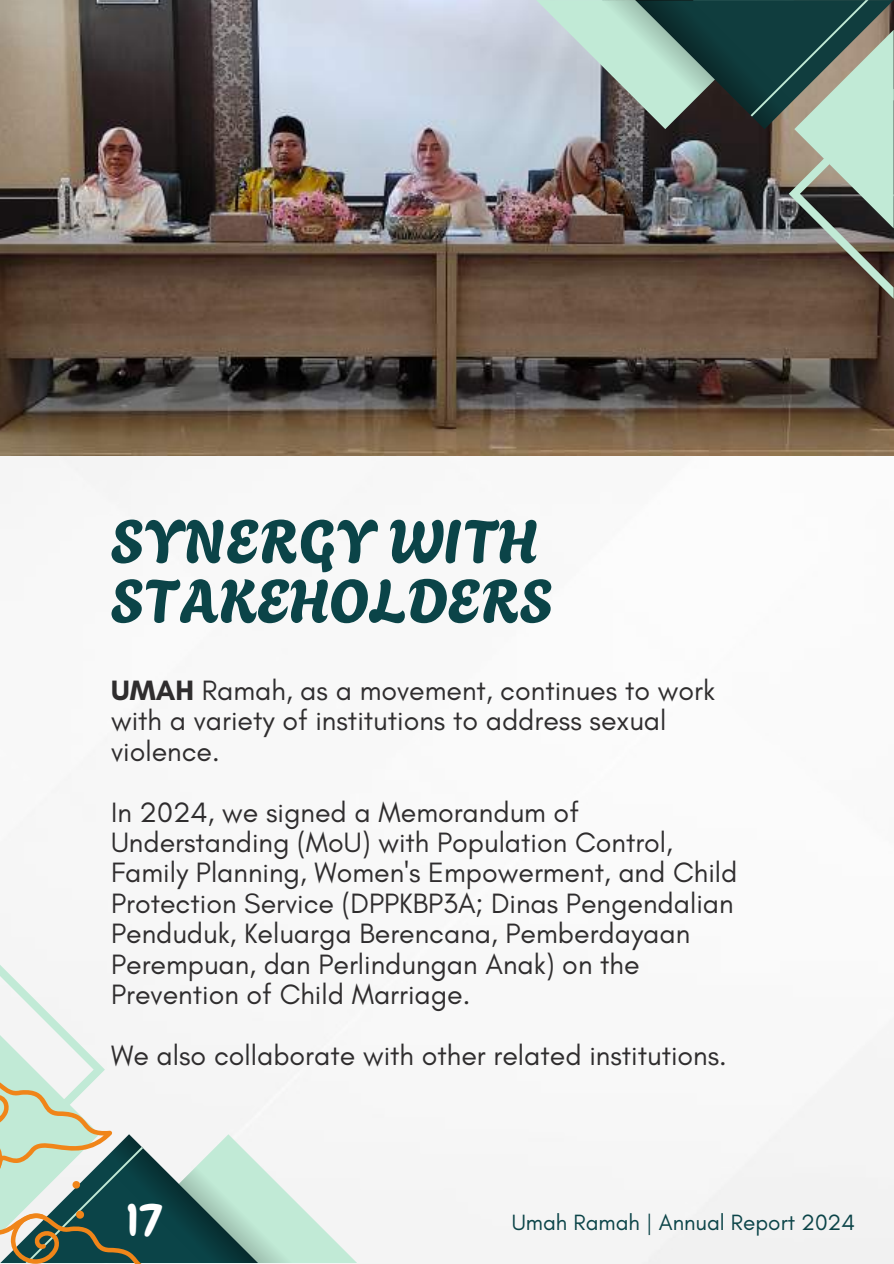
<style>
.page{position:relative;width:894px;height:1264px;background:#fff}
.page>*{position:absolute;margin:0;border:0;box-sizing:border-box;transform-origin:0 0}
.t1{font:60px/59.7px "Agbalumo";color:#0b4448}
.t2{font:45px "Chewy";color:#fff}
.t3{font:28.5px/30.3px "Glacial Indifference";color:#2f2d2e}
.t4{font:22.5px "Glacial Indifference";color:#0b4448}
.s1{font-weight:700}
</style>
<div class="page">
<img style="left:0;top:455px;width:893px;height:808px">
<img style="left:0;top:0;width:893px;height:455px">
<img style="left:536px;top:1px;width:357px;height:298px">
<svg style="left:0;top:964px;width:357px;height:299px"></svg>
<h1 class="t1" style="left:111px;top:505px;width:443px">SYNERGY WITH<br>STAKEHOLDERS</h1>
<p class="t3" style="left:111px;top:675px;width:605px"><span class="s1">UMAH</span> Ramah, as a movement, continues to work with a variety of institutions to address sexual violence.</p>
<p class="t3" style="left:111px;top:796px;width:627px">In 2024, we signed a Memorandum of Understanding (MoU) with Population Control, Family Planning, Women's Empowerment, and Child Protection Service (DPPKBP3A; Dinas Pengendalian Penduduk, Keluarga Berencana, Pemberdayaan Perempuan, dan Perlindungan Anak) on the Prevention of Child Marriage.</p>
<p class="t3" style="left:111px;top:1039px;width:617px">We also collaborate with other related institutions.</p>
<h2 class="t2" style="left:127px;top:1192px;width:37px">17</h2>
<p class="t4" style="left:511px;top:1208px;width:344px">Umah Ramah | Annual Report 2024</p>
</div>
